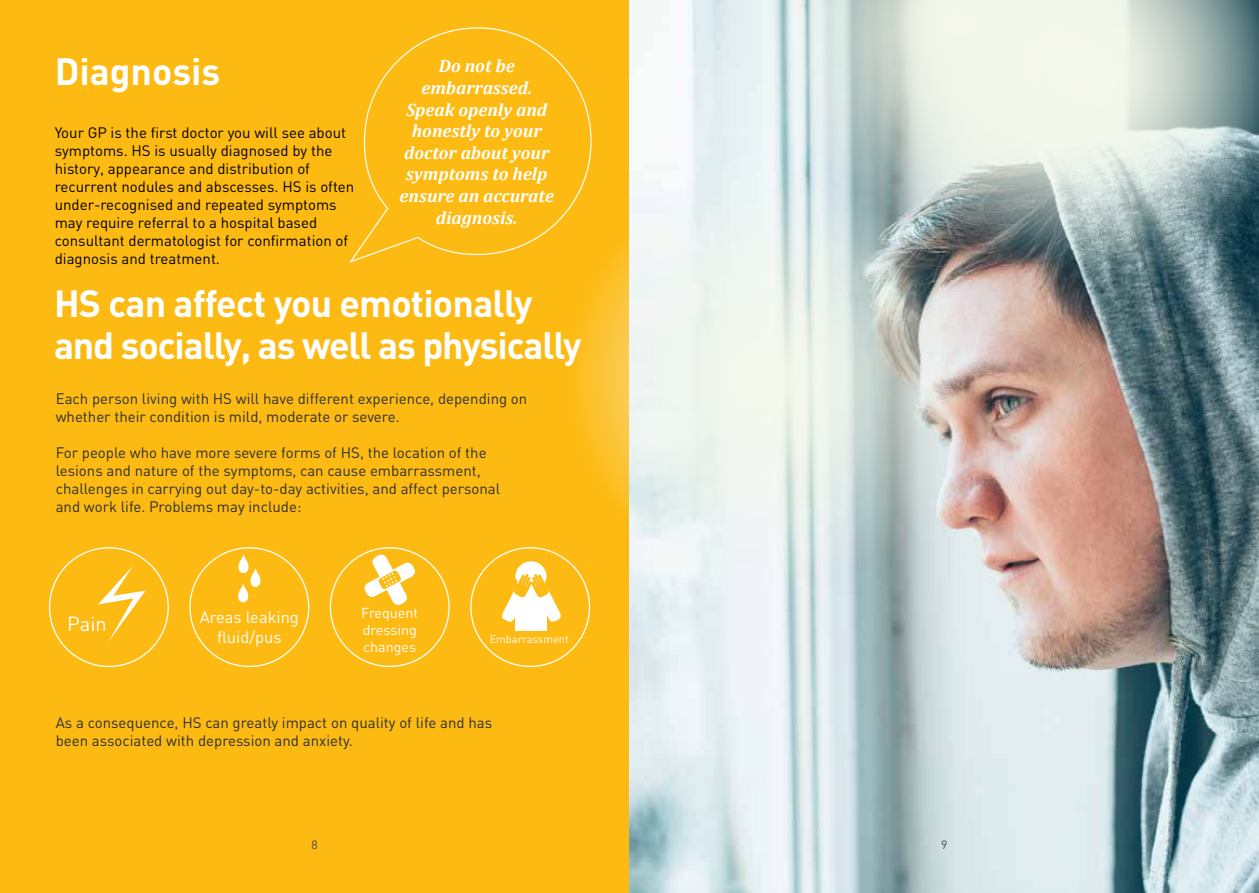
<style>
.page{position:relative;width:1259px;height:893px;background:#fff}
.page>*{position:absolute;margin:0;border:0;box-sizing:border-box;transform-origin:0 0}
.t1{font:700 37.5px/42px "DIN";letter-spacing:-.03em;color:#fff}
.t2{font:700 37.5px "DIN";color:#fff}
.t3{font:20.1px "DIN";color:#fff}
.t4{font:italic 700 18px/21.6px "Cambria";color:#fff;text-align:center}
.t5{font:16.5px/19.8px "DIN";color:#fff;text-align:center}
.t6{font:15px/18px "DIN";color:#2c2f31}
.t7{font:15px/18px "DIN";color:#000}
.t8{font:14.25px/17.1px "DIN";color:#fff;text-align:justify}
.t9{font:12px "DIN";color:#48484a}
.t10{font:10.95px "DIN";color:#fff}
</style>
<div class="page">
<div style="left:0;top:0;width:629px;height:893px;background:#fdba12"></div>
<img style="left:629px;top:0;width:630px;height:893px">
<svg style="left:942px;top:260px;width:317px;height:26px;background:#707b7e"></svg>
<svg style="left:915px;top:0;width:344px;height:260px;background:#819799"></svg>
<svg style="left:748px;top:0;width:412px;height:228px;background:#d7e0da"></svg>
<svg style="left:566px;top:171px;width:412px;height:412px"></svg>
<svg style="left:349px;top:27px;width:243px;height:236px"></svg>
<svg style="left:98px;top:566px;width:47px;height:76px"></svg>
<svg style="left:238px;top:554px;width:22px;height:48px"></svg>
<svg style="left:362px;top:553px;width:55px;height:52px"></svg>
<div style="left:515px;top:561px;width:31px;height:31px;background:#fff;border-radius:50%"></div>
<div style="left:516px;top:588px;width:31px;height:43px;background:#fff"></div>
<svg style="left:502px;top:574px;width:59px;height:49px"></svg>
<h1 class="t2" style="left:55px;top:47px;width:167px">Diagnosis</h1>
<p class="t4" style="left:399px;top:55px;width:156px">Do not be embarrassed.<br>Speak openly and honestly to your doctor about your symptoms to help ensure an accurate diagnosis.</p>
<p class="t7" style="left:55px;top:124px;width:301px">Your GP is the first doctor you will see about symptoms. HS is usually diagnosed by the history, appearance and distribution of recurrent nodules and abscesses. HS is often under-recognised and repeated symptoms may require referral to a hospital based consultant dermatologist for confirmation of diagnosis and treatment.</p>
<h1 class="t1" style="left:54px;top:281px;width:529px">HS can affect you emotionally and socially, as well as physically</h1>
<p class="t6" style="left:56px;top:389px;width:473px">Each person living with HS will have different experience, depending on whether their condition is mild, moderate or severe.</p>
<p class="t6" style="left:56px;top:443px;width:446px">For people who have more severe forms of HS, the location of the lesions and nature of the symptoms, can cause embarrassment, challenges in carrying out day-to-day activities, and affect personal and work life. Problems may include:</p>
<h2 class="t3" style="left:67px;top:611px;width:41px">Pain</h2>
<p class="t5" style="left:200px;top:607px;width:101px">Areas leaking fluid/pus</p>
<p class="t8" style="left:361px;top:604px;width:59px">Frequent dressing changes</p>
<p class="t10" style="left:490px;top:632px;width:80px">Embarrassment</p>
<p class="t6" style="left:56px;top:713px;width:438px">As a consequence, HS can greatly impact on quality of life and has been associated with depression and anxiety.</p>
<p class="t9" style="left:312px;top:837px;width:8px">8</p>
<p class="t9" style="left:941px;top:837px;width:8px">9</p>
</div>
